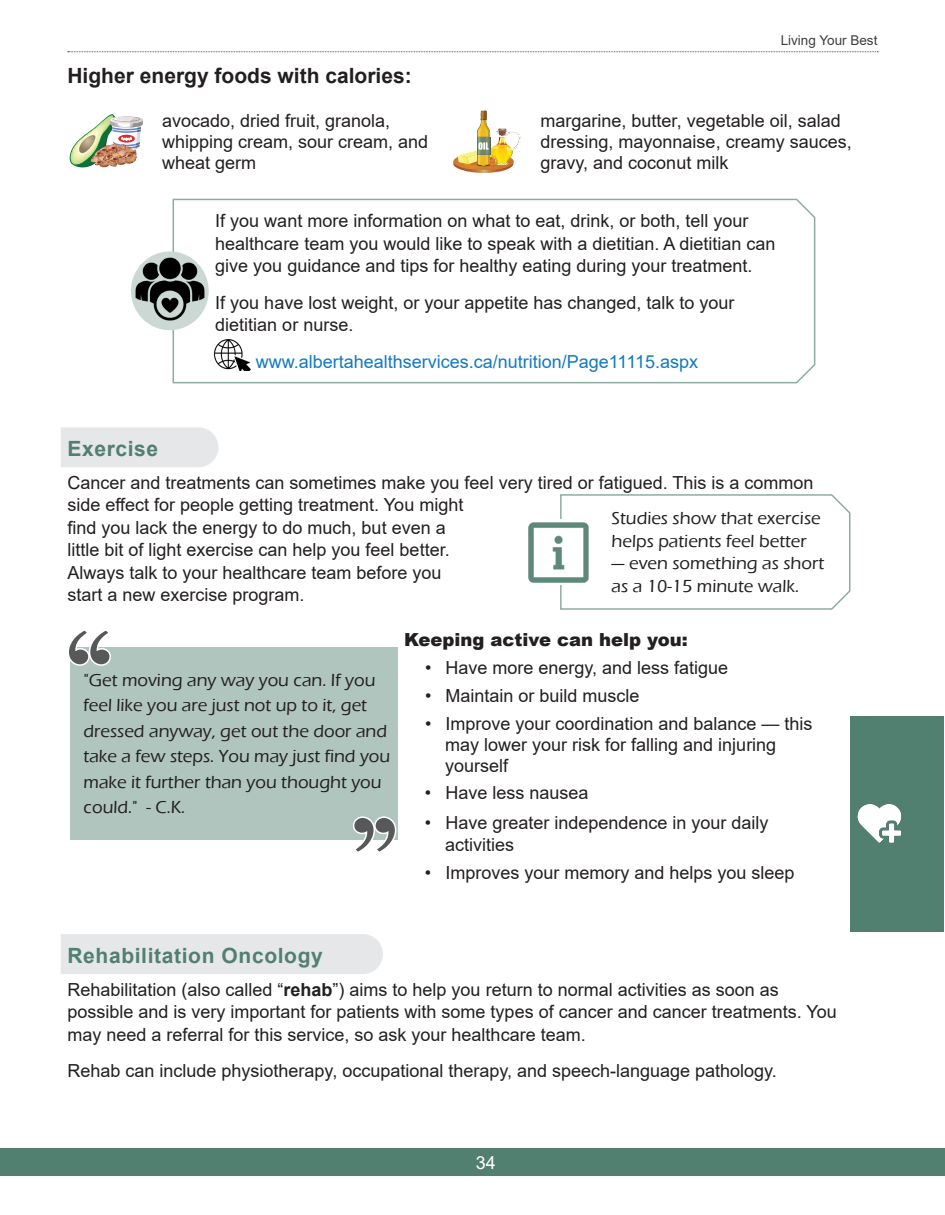
<style>
.page{position:relative;width:945px;height:1215px;background:#fff}
.page>*{position:absolute;margin:0;border:0;box-sizing:border-box;transform-origin:0 0}
.t1{font:700 21px "Arial";color:#231f20}
.t2{font:700 21px "Arial";letter-spacing:.03em;color:#517f70}
.t3{font:18px/22.5px "Arial";color:#231f20}
.t4{font:500 18px/25.5px "Eras ITC";color:#231f20}
.t5{font:18px "Arial";color:#127ac0}
.t6{font:900 18px "Arial";color:#231f20}
.t7{font:18px "Arial";color:#fff}
.t8{font:13.5px "Arial";color:#3e3e3f}
.s1{font-weight:700}
</style>
<div class="page">
<div style="left:0;top:1148px;width:14px;height:28px;background:#517f70"></div>
<svg style="left:68px;top:51px;width:810px;height:1px"></svg>
<div style="left:14px;top:1148px;width:931px;height:28px;background:#517f70"></div>
<div style="left:850px;top:716px;width:94px;height:216px;background:#517f70"></div>
<img style="left:857px;top:804px;width:45px;height:39px">
<div style="left:61px;top:427px;width:157px;height:40px;background:#e6e7e9"></div>
<div style="left:61px;top:934px;width:322px;height:40px;background:#e6e7e9"></div>
<img style="left:68px;top:114px;width:75px;height:53px">
<img style="left:453px;top:111px;width:68px;height:62px">
<svg style="left:172px;top:198px;width:644px;height:186px"></svg>
<div style="left:131px;top:251px;width:78px;height:79px;background:#cbd8d4;border-radius:50%"></div>
<img style="left:134px;top:256px;width:71px;height:65px">
<svg style="left:560px;top:494px;width:291px;height:116px"></svg>
<div style="left:521px;top:519px;width:75px;height:66px;background:#fff"></div>
<img style="left:528px;top:522px;width:61px;height:61px">
<div style="left:70px;top:647px;width:327px;height:193px;background:#b0c5be"></div>
<svg style="left:69px;top:630px;width:42px;height:36px"></svg>
<svg style="left:353px;top:816px;width:44px;height:36px"></svg>
<img style="left:207px;top:332px;width:46px;height:39px">
<p class="t8" style="left:781px;top:31px;width:98px">Living Your Best</p>
<p class="t1" style="left:68px;top:61px;width:346px">Higher energy foods with calories:</p>
<p class="t3" style="left:162px;top:110px;width:268px;line-height:21px">avocado, dried fruit, granola, whipping cream, sour cream, and wheat germ</p>
<p class="t3" style="left:541px;top:110px;width:313px;line-height:21px">margarine, butter, vegetable oil, salad dressing, mayonnaise, creamy sauces, gravy, and coconut milk</p>
<p class="t3" style="left:215px;top:210px;width:562px">If you want more information on what to eat, drink, or both, tell your healthcare team you would like to speak with a dietitian. A dietitian can give you guidance and tips for healthy eating during your treatment.</p>
<p class="t3" style="left:215px;top:291px;width:521px">If you have lost weight, or your appetite has changed, talk to your dietitian or nurse.</p>
<p class="t5" style="left:256px;top:349px;width:444px">www.albertahealthservices.ca/nutrition/Page11115.aspx</p>
<p class="t2" style="left:68px;top:434px;width:92px">Exercise</p>
<p class="t3" style="left:68px;top:471px;width:747px">Cancer and treatments can sometimes make you feel very tired or fatigued. This is a common side effect for people getting treatment. You might<br>find you lack the energy to do much, but even a<br>little bit of light exercise can help you feel better.<br>Always talk to your healthcare team before you<br>start a new exercise program.</p>
<p class="t6" style="left:404px;top:627px;width:285px">Keeping active can help you:</p>
<p class="t3" style="left:425px;top:656px;width:305px">• Have more energy, and less fatigue</p>
<p class="t3" style="left:425px;top:684px;width:216px">• Maintain or build muscle</p>
<p class="t3" style="left:445px;top:713px;width:369px;line-height:21px;text-indent:-20px">• Improve your coordination and balance — this may lower your risk for falling and injuring yourself</p>
<p class="t3" style="left:425px;top:782px;width:165px">• Have less nausea</p>
<p class="t3" style="left:445px;top:811px;width:325px;text-indent:-20px">• Have greater independence in your daily activities</p>
<p class="t3" style="left:425px;top:861px;width:371px">• Improves your memory and helps you sleep</p>
<p class="t4" style="left:612px;top:507px;width:211px;line-height:22.5px">Studies show that exercise helps patients feel better</p>
<p class="t4" style="left:612px;top:552px;width:214px;line-height:22.5px">— even something as short as a 10-15 minute walk.</p>
<p class="t4" style="left:84px;top:667px;width:308px">"Get moving any way you can. If you feel like you are just not up to it, get dressed anyway, get out the door and take a few steps. You may just find you make it further than you thought you could." - C.K.</p>
<p class="t2" style="left:68px;top:941px;width:257px">Rehabilitation Oncology</p>
<p class="t3" style="left:68px;top:978px;width:771px">Rehabilitation (also called “<span class="s1">rehab</span>”) aims to help you return to normal activities as soon as possible and is very important for patients with some types of cancer and cancer treatments. You may need a referral for this service, so ask your healthcare team.</p>
<p class="t3" style="left:68px;top:1059px;width:711px">Rehab can include physiotherapy, occupational therapy, and speech-language pathology.</p>
<p class="t7" style="left:476px;top:1151px;width:22px">34</p>
</div>
